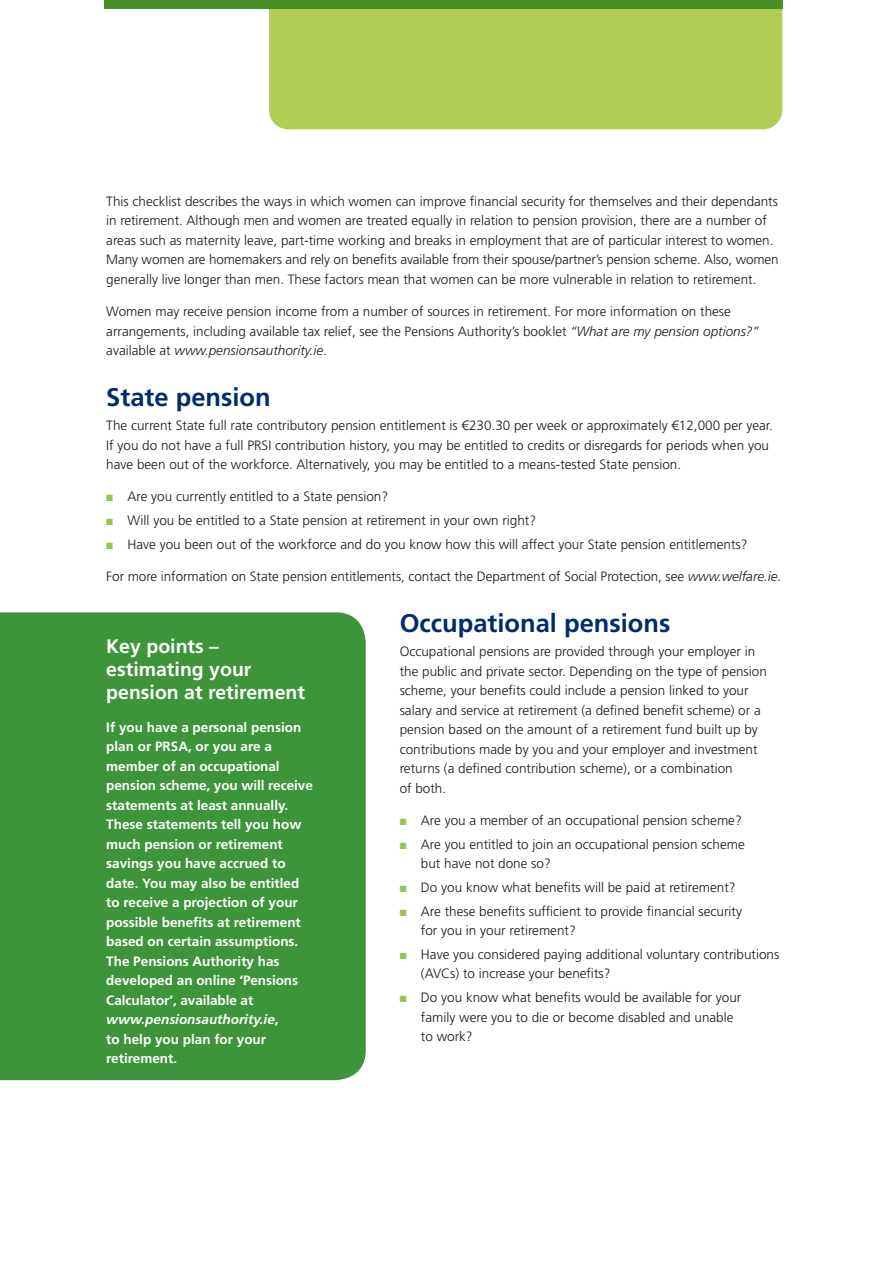
<style>
.page{position:relative;width:893px;height:1263px;background:#fff}
.page>*{position:absolute;margin:0;border:0;box-sizing:border-box;transform-origin:0 0}
.Head_I{font:700 25.5px "Frutiger LT Std";color:#002c6d}
.Head_II{font:700 19.5px/23.4px "Frutiger LT Std";color:#fff}
.body_text{font:300 13.5px/19.5px "Frutiger LT Std";color:#1a171c}
.body_text_indent__1{font:300 13.5px/19.5px "Frutiger LT Std";color:#1a171c}
.body_text-2{font:700 13.5px/19.5px "Frutiger LT Std";color:#fff}
.body_text_indent__3{font:300 13.5px "Frutiger LT Std";color:#1a171c}
.s1{font-style:italic}
.s2{color:#9bc352}
</style>
<div class="page">
<div style="left:269px;top:9px;width:513px;height:120px;background:#b1cd55"></div>
<div style="left:104px;top:0;width:678px;height:9px;background:#458d23"></div>
<div style="left:0;top:612px;width:366px;height:468px;background:#3e943a"></div>
<p class="body_text" style="left:106px;top:192px;width:674px">This checklist describes the ways in which women can improve financial security for themselves and their dependants in retirement. Although men and women are treated equally in relation to pension provision, there are a number of areas such as maternity leave, part-time working and breaks in employment that are of particular interest to women.<br>Many women are homemakers and rely on benefits available from their spouse/partner’s pension scheme. Also, women generally live longer than men. These factors mean that women can be more vulnerable in relation to retirement.</p>
<p class="body_text" style="left:106px;top:302px;width:654px">Women may receive pension income from a number of sources in retirement. For more information on these arrangements, including available tax relief, see the Pensions Authority’s booklet <span class="s1">“What are my pension options?” </span>available at <span class="s1">www.pensionsauthority.ie</span>.</p>
<p class="Head_I" style="left:106px;top:382px;width:166px">State pension</p>
<p class="body_text" style="left:106px;top:416px;width:668px">The current State full rate contributory pension entitlement is €230.30 per week or approximately €12,000 per year.<br>If you do not have a full PRSI contribution history, you may be entitled to credits or disregards for periods when you have been out of the workforce. Alternatively, you may be entitled to a means-tested State pension.</p>
<p class="body_text_indent__1" style="left:106px;top:487px;width:283px"><span class="s2">■</span> Are you currently entitled to a State pension?</p>
<p class="body_text_indent__1" style="left:106px;top:511px;width:431px"><span class="s2">■</span> Will you be entitled to a State pension at retirement in your own right?</p>
<p class="body_text_indent__3" style="left:106px;top:536px;width:643px"><span class="s2">■</span> Have you been out of the workforce and do you know how this will affect your State pension entitlements?</p>
<p class="body_text" style="left:106px;top:567px;width:676px">For more information on State pension entitlements, contact the Department of Social Protection, see <span class="s1">www.welfare.ie</span>.</p>
<p class="Head_I" style="left:400px;top:608px;width:272px">Occupational pensions</p>
<p class="body_text" style="left:400px;top:642px;width:369px">Occupational pensions are provided through your employer in the public and private sector. Depending on the type of pension scheme, your benefits could include a pension linked to your salary and service at retirement (a defined benefit scheme) or a pension based on the amount of a retirement fund built up by contributions made by you and your employer and investment returns (a defined contribution scheme), or a combination<br>of both.</p>
<p class="body_text_indent__1" style="left:400px;top:811px;width:344px"><span class="s2">■</span> Are you a member of an occupational pension scheme?</p>
<p class="body_text_indent__1" style="left:421px;top:834px;width:325px;text-indent:-21px"><span class="s2">■</span> Are you entitled to join an occupational pension scheme but have not done so?</p>
<p class="body_text_indent__1" style="left:400px;top:878px;width:337px"><span class="s2">■</span> Do you know what benefits will be paid at retirement?</p>
<p class="body_text_indent__1" style="left:421px;top:901px;width:323px;text-indent:-21px"><span class="s2">■</span> Are these benefits sufficient to provide financial security for you in your retirement?</p>
<p class="body_text_indent__1" style="left:421px;top:945px;width:360px;text-indent:-21px"><span class="s2">■</span> Have you considered paying additional voluntary contributions (AVCs) to increase your benefits?</p>
<p class="body_text_indent__1" style="left:421px;top:988px;width:322px;text-indent:-21px"><span class="s2">■</span> Do you know what benefits would be available for your family were you to die or become disabled and unable to work?</p>
<p class="Head_II" style="left:106px;top:634px;width:200px">Key points – estimating your pension at retirement</p>
<p class="body_text-2" style="left:106px;top:717px;width:208px">If you have a personal pension plan or PRSA, or you are a member of an occupational pension scheme, you will receive statements at least annually.<br>These statements tell you how much pension or retirement savings you have accrued to date. You may also be entitled to receive a projection of your possible benefits at retirement based on certain assumptions.<br>The Pensions Authority has developed an online ‘Pensions<br>Calculator’, available at <span class="s1">www.pensionsauthority.ie</span>,<br>to help you plan for your retirement.</p>
</div>
